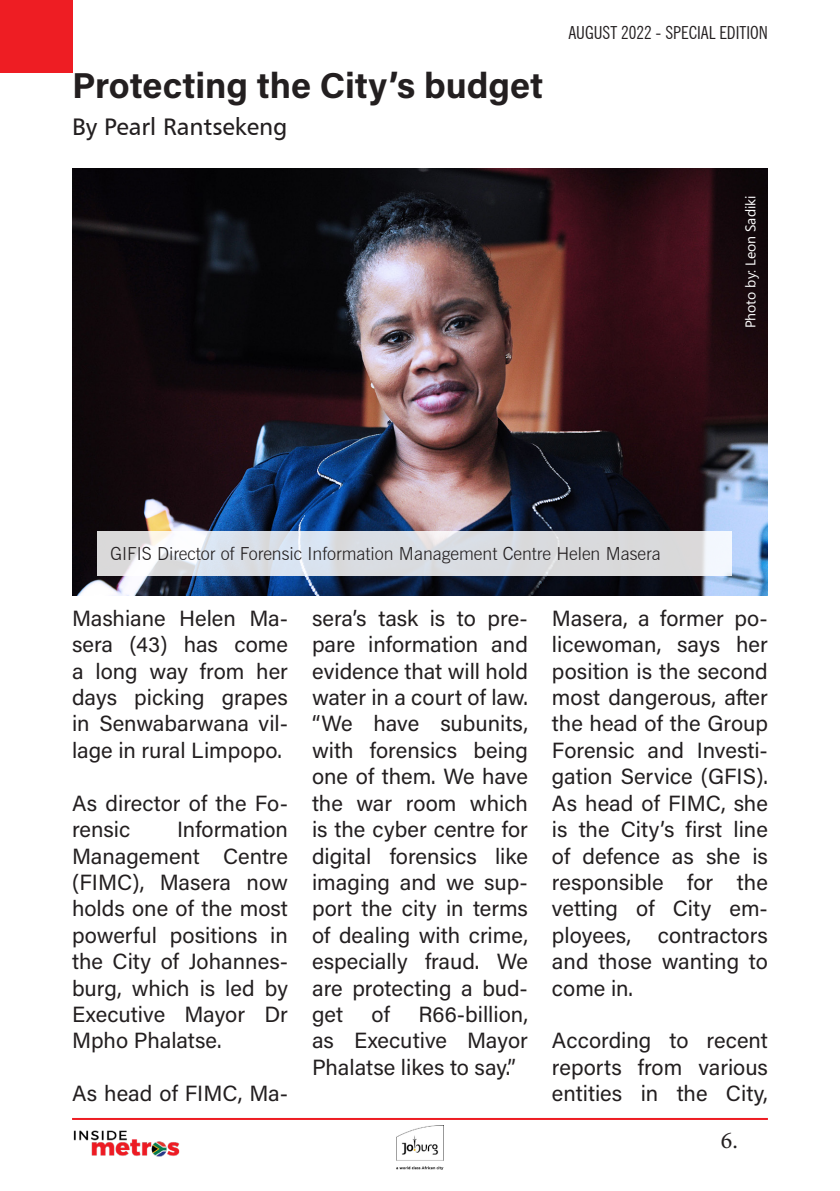
<style>
.page{position:relative;width:840px;height:1191px;background:#fff}
.page>*{position:absolute;margin:0;border:0;box-sizing:border-box;transform-origin:0 0}
.t1{font:700 36px "Acumin Pro";color:#231f20}
.t2{font:24px "Humanist 777 BT Roman B";color:#231f20}
.t3{font:24px "Minion Pro";color:#231f20}
.t4{font:22px/26.4px "Acumin Pro";color:#231f20;text-align:justify}
.t5{font:300 18px "News Gothic BT";color:#231f20}
.t6{font:condensed 18px "News Gothic BT";color:#231f20}
.t7{font:14px "Segoe UI";color:#fff}
</style>
<div class="page">
<hr style="left:72px;top:1118px;width:695px;height:2px;background:#ee1d23">
<img style="left:396px;top:1125px;width:47px;height:44px">
<img style="left:72px;top:1119px;width:108px;height:38px">
<img style="left:72px;top:168px;width:695px;height:427px">
<div style="left:0;top:0;width:72px;height:72px;background:#ee1d23"></div>
<svg style="left:97px;top:530px;width:634px;height:45px;background:#d9dce1"></svg>
<p class="t1" style="left:72px;top:61px;width:472px">Protecting the City’s budget</p>
<p class="t2" style="left:72px;top:112px;width:217px">By Pearl Rantsekeng</p>
<p class="t6" style="left:568px;top:22px;width:201px">AUGUST 2022 - SPECIAL EDITION</p>
<p class="t7" style="left:736px;top:328px;width:135px;rotate:-90deg">Photo by: Leon Sadiki</p>
<p class="t5" style="left:110px;top:543px;width:551px">GIFIS Director of Forensic Information Management Centre Helen Masera</p>
<p class="t4" style="left:72px;top:604px;width:217px">Mashiane Helen Ma&shy;sera (43) has come a long way from her days picking grapes in Senwabarwana vil&shy;lage in rural Limpopo.</p>
<p class="t4" style="left:72px;top:789px;width:217px">As director of the Fo&shy;rensic</p>
<p class="t4" style="left:72px;top:815px;width:217px;text-indent:105px">Information Management Centre (FIMC), Masera now holds one of the most powerful positions in the City of Johannes&shy;burg, which is led by Executive Mayor Dr Mpho Phalatse.</p>
<p class="t4" style="left:72px;top:1079px;width:217px">As head of FIMC, Ma-</p>
<p class="t4" style="left:312px;top:604px;width:217px">sera’s task is to pre&shy;pare information and evidence that will hold water in a court of law. “We have subunits, with forensics being one of them. We have the war room which is the cyber centre for digital forensics like imaging and we sup&shy;port the city in terms of dealing with crime, especially fraud. We are protecting a bud&shy;get</p>
<p class="t4" style="left:371px;top:1000px;width:20px">of</p>
<p class="t4" style="left:312px;top:1000px;width:217px;text-indent:106px">R66-billion, as Executive Mayor Phalatse likes to say.”</p>
<p class="t4" style="left:551px;top:604px;width:217px">Masera, a former po&shy;licewoman, says her position is the second most dangerous, after the head of the Group Forensic and Investi&shy;gation Service (GFIS).<br>As head of FIMC, she is the City’s first line of defence as she is responsible for the vetting of City em&shy;ployees, contractors and those wanting to come in.</p>
<p class="t4" style="left:551px;top:1026px;width:217px">According to recent reports from various entities in the City,</p>
<p class="t3" style="left:720px;top:1123px;width:18px">6.</p>
</div>
